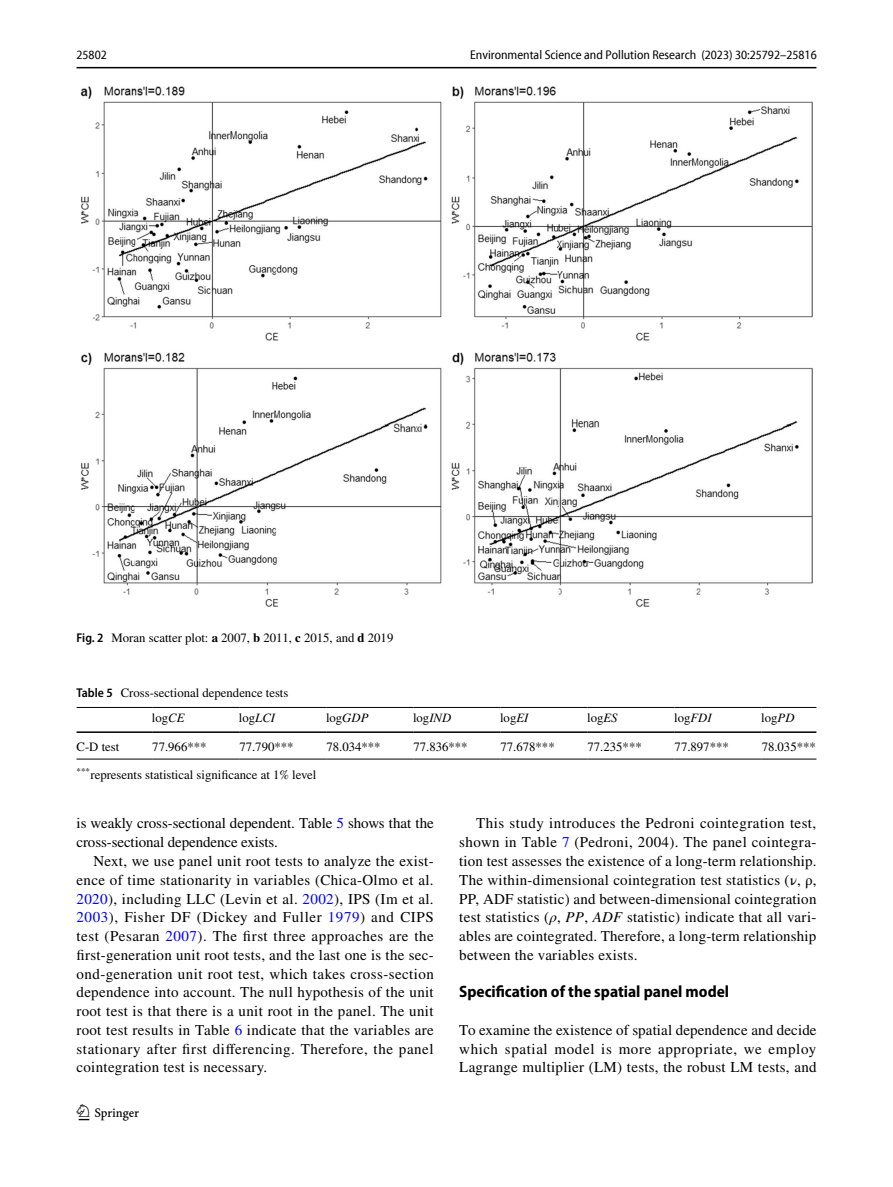
<style>
.page{position:relative;width:893px;height:1187px;background:#fff}
.page>*{position:absolute;margin:0;border:0;box-sizing:border-box;transform-origin:0 0}
.t1{font:22.5px "Springnew Regular 3";color:#000}
.t2{font:700 semi-condensed 16.5px "Myriad Pro";color:#000}
.t3{font:15px/18.8px "STIX";letter-spacing:.01em;color:#000;text-align:justify}
.t4{font:12.75px "STIX";color:#000}
.t5{font:semi-condensed 12.75px "Myriad Pro Unic";color:#000}
.t6{font:12.75px "STIX Math Regular 27";color:#000}
.t7{font:12.75px "STIX Math Regular 20";color:#000}
.t8{font:12.75px "STIX Math Regular 21";color:#000}
.t9{font:12.75px "STIX Math Regular 24";color:#000}
.t10{font:12.75px "STIX Math Regular 26";color:#000}
.t11{font:12.75px "STIX Math Regular 22";color:#000}
.t12{font:12.75px "STIX Math Regular 23";color:#000}
.t13{font:12.75px "STIX Math Regular 25";color:#000}
.s1{font-family:"Myriad Pro";font-weight:600;font-stretch:semi-condensed}
.s2{font-weight:700}
.s3{font-family:"STIX General Italic 76"}
.s4{font-family:"STIX General Italic 77"}
.s5{font-family:"STIX General Italic 70"}
.s6{font-family:"STIX General Italic 71"}
.s7{font-family:"STIX General Italic 72"}
.s8{font-family:"STIX General Italic 73"}
.s9{font-family:"STIX General Italic 74"}
.s10{font-family:"STIX General Italic 75"}
.s11{color:#00f}
.s12{font-style:italic}
</style>
<div class="page">
<hr style="left:77px;top:67px;width:739px;height:1px;background:#000">
<img style="left:81px;top:87px;width:731px;height:519px">
<hr style="left:77px;top:707px;width:75px;height:1px;background:#000">
<hr style="left:77px;top:731px;width:75px;height:1px;background:#000">
<hr style="left:152px;top:707px;width:87px;height:1px;background:#000">
<hr style="left:152px;top:731px;width:87px;height:1px;background:#000">
<hr style="left:239px;top:707px;width:87px;height:1px;background:#000">
<hr style="left:239px;top:731px;width:87px;height:1px;background:#000">
<hr style="left:326px;top:707px;width:87px;height:1px;background:#000">
<hr style="left:326px;top:731px;width:87px;height:1px;background:#000">
<hr style="left:413px;top:707px;width:87px;height:1px;background:#000">
<hr style="left:413px;top:731px;width:87px;height:1px;background:#000">
<hr style="left:500px;top:707px;width:87px;height:1px;background:#000">
<hr style="left:500px;top:731px;width:87px;height:1px;background:#000">
<hr style="left:587px;top:707px;width:87px;height:1px;background:#000">
<hr style="left:587px;top:731px;width:87px;height:1px;background:#000">
<hr style="left:674px;top:707px;width:87px;height:1px;background:#000">
<hr style="left:674px;top:731px;width:87px;height:1px;background:#000">
<hr style="left:761px;top:707px;width:55px;height:1px;background:#000">
<hr style="left:761px;top:731px;width:55px;height:1px;background:#000">
<hr style="left:77px;top:758px;width:75px;height:1px;background:#000">
<hr style="left:152px;top:758px;width:87px;height:1px;background:#000">
<hr style="left:239px;top:758px;width:87px;height:1px;background:#000">
<hr style="left:326px;top:758px;width:87px;height:1px;background:#000">
<hr style="left:413px;top:758px;width:87px;height:1px;background:#000">
<hr style="left:500px;top:758px;width:87px;height:1px;background:#000">
<hr style="left:587px;top:758px;width:87px;height:1px;background:#000">
<hr style="left:674px;top:758px;width:87px;height:1px;background:#000">
<hr style="left:761px;top:758px;width:55px;height:1px;background:#000">
<p class="t5" style="left:77px;top:50px;width:32px">25802</p>
<p class="t5" style="left:470px;top:50px;width:348px">Environmental Science and Pollution Research (2023) 30:25792–25816</p>
<p class="t4" style="left:77px;top:629px;width:318px"><span class="s1">Fig. 2</span> Moran scatter plot: <span class="s2">a</span> 2007, <span class="s2">b</span> 2011, <span class="s2">c</span> 2015, and <span class="s2">d</span> 2019</p>
<p class="t4" style="left:77px;top:683px;width:213px"><span class="s1">Table 5</span> Cross-sectional dependence tests</p>
<p class="t10" style="left:152px;top:713px;width:34px">log<span class="s3">CE</span></p>
<p class="t6" style="left:239px;top:713px;width:38px">log<span class="s4">LCI</span></p>
<p class="t7" style="left:326px;top:713px;width:44px">log<span class="s5">GDP</span></p>
<p class="t8" style="left:413px;top:713px;width:40px">log<span class="s6">IND</span></p>
<p class="t11" style="left:500px;top:713px;width:30px">log<span class="s7">EI</span></p>
<p class="t12" style="left:587px;top:713px;width:32px">log<span class="s8">ES</span></p>
<p class="t9" style="left:674px;top:713px;width:39px">log<span class="s9">FDI</span></p>
<p class="t13" style="left:761px;top:713px;width:35px">log<span class="s10">PD</span></p>
<p class="t4" style="left:77px;top:737px;width:44px">C-D test</p>
<p class="t4" style="left:152px;top:737px;width:56px">77.966***</p>
<p class="t4" style="left:239px;top:737px;width:56px">77.790***</p>
<p class="t4" style="left:326px;top:737px;width:56px">78.034***</p>
<p class="t4" style="left:413px;top:737px;width:56px">77.836***</p>
<p class="t4" style="left:500px;top:737px;width:56px">77.678***</p>
<p class="t4" style="left:588px;top:737px;width:56px">77.235***</p>
<p class="t4" style="left:675px;top:737px;width:56px">77.897***</p>
<p class="t4" style="left:762px;top:737px;width:56px">78.035***</p>
<p class="t4" style="left:77px;top:766px;width:241px"><sup>***</sup>represents statistical significance at 1% level</p>
<p class="t3" style="left:77px;top:815px;width:359px">is weakly cross-sectional dependent. Table <span class="s11">5</span> shows that the cross-sectional dependence exists.</p>
<p class="t3" style="left:77px;top:852px;width:359px;text-indent:17px">Next, we use panel unit root tests to analyze the exist&shy;ence of time stationarity in variables (Chica-Olmo et al.<br><span class="s11">2020</span>), including LLC (Levin et al. <span class="s11">2002</span>), IPS (Im et al.<br><span class="s11">2003</span>), Fisher DF (Dickey and Fuller <span class="s11">1979</span>) and CIPS test (Pesaran <span class="s11">2007</span>). The first three approaches are the first-generation unit root tests, and the last one is the sec&shy;ond-generation unit root test, which takes cross-section dependence into account. The null hypothesis of the unit root test is that there is a unit root in the panel. The unit root test results in Table <span class="s11">6</span> indicate that the variables are stationary after first differencing. Therefore, the panel cointegration test is necessary.</p>
<h1 class="t1" style="left:79px;top:1104px;width:62px">1 3</h1>
<p class="t3" style="left:459px;top:815px;width:359px;text-indent:17px">This study introduces the Pedroni cointegration test, shown in Table <span class="s11">7</span> (Pedroni, 2004). The panel cointegra&shy;tion test assesses the existence of a long-term relationship.<br>The within-dimensional cointegration test statistics (ν, ρ, PP, ADF statistic) and between-dimensional cointegration test statistics (<span class="s12">ρ</span>, <span class="s12">PP</span>, <span class="s12">ADF</span> statistic) indicate that all vari&shy;ables are cointegrated. Therefore, a long-term relationship between the variables exists.</p>
<p class="t2" style="left:459px;top:982px;width:272px">Specification of the spatial panel model</p>
<p class="t3" style="left:459px;top:1021px;width:359px">To examine the existence of spatial dependence and decide which spatial model is more appropriate, we employ Lagrange multiplier (LM) tests, the robust LM tests, and</p>
</div>
